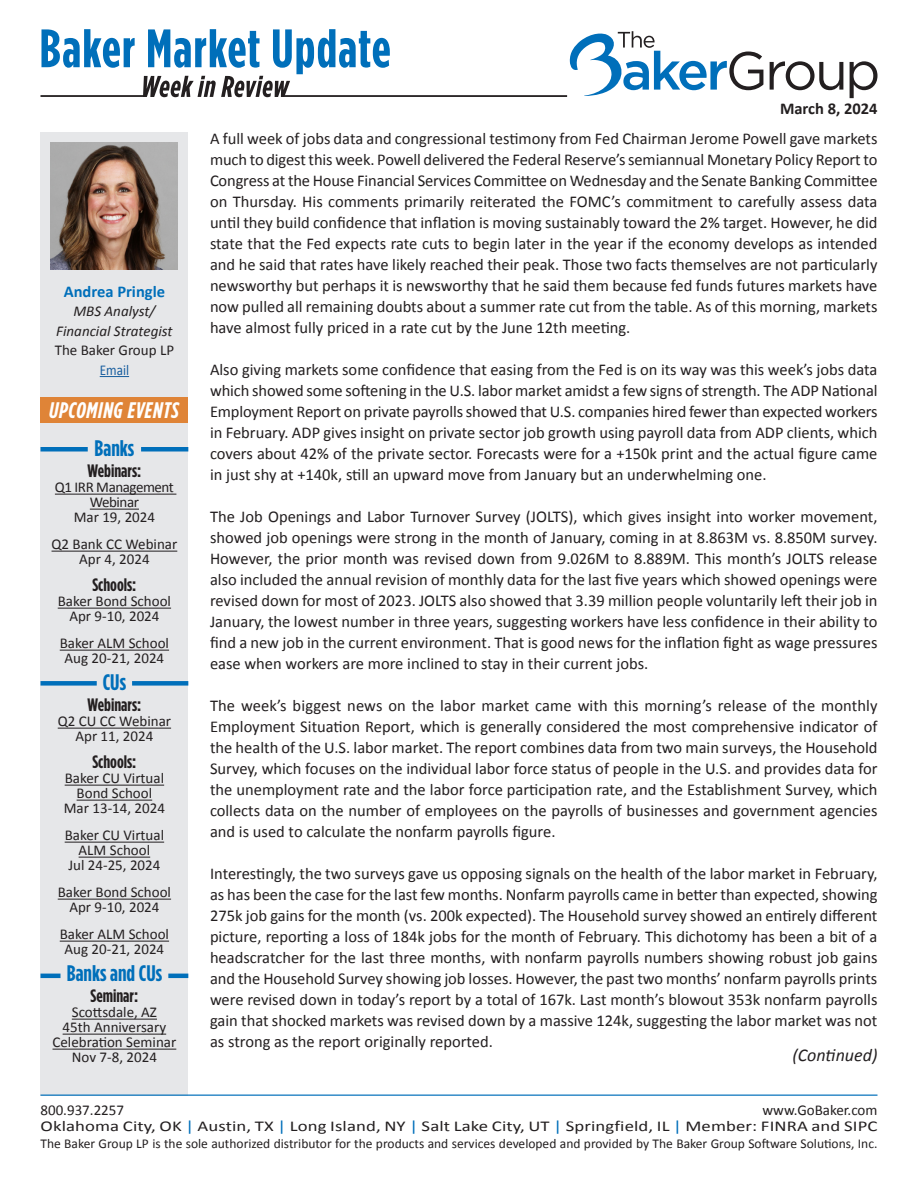
<style>
.page{position:relative;width:918px;height:1188px;background:#fff}
.page>*{position:absolute;margin:0;border:0;box-sizing:border-box;transform-origin:0 0}
.Sidebar-Subhead{font:700 22.5px "Gotham Condensed";color:#006fba}
.Body_Copy{font:italic 700 22.5px "Gotham Condensed";letter-spacing:.03em;color:#fff}
.Sidebar-Subhead-2{font:700 18px "Gotham Condensed";color:#231f20}
.Source{font:italic 18px "Calibri";color:#231f20}
.Body_Copy-2{font:16.5px/21px "Calibri";color:#231f20;text-align:justify}
.Name{font:700 16.5px "Calibri";color:#006fba}
.t1{font:700 16.5px "Calibri";color:#231f20}
.Body_Copy-3{font:15px/15px "Calibri";color:#231f20;text-align:center}
.Sidebar-Subhead-3{font:15px "Calibri";color:#231f20}
.t2{font:italic 15px "Calibri";color:#231f20}
.Body_Copy-4{font:15px/15px "Calibri";letter-spacing:-.03em;color:#231f20;text-align:center}
.Company{font:15px "Calibri";color:#231f20}
.Email-Web_Links{font:15px "Calibri";color:#175d9e;scale:.88 1}
.t3{font:13.5px "Calibri";color:#231f20}
.s1{color:#006fba}
</style>
<div class="page">
<div style="left:40px;top:132px;width:148px;height:963px;background:#e6e7e9"></div>
<hr style="left:40px;top:1095px;width:838px;height:1px;background:#006fba">
<svg style="left:770px;top:61px;width:73px;height:29px"></svg>
<svg style="left:850px;top:61px;width:28px;height:37px"></svg>
<svg style="left:569px;top:31px;width:194px;height:65px"></svg>
<svg style="left:41px;top:29px;width:349px;height:68px"></svg>
<hr style="left:40px;top:95px;width:105px;height:2px;background:#231f20">
<hr style="left:283px;top:95px;width:284px;height:2px;background:#231f20">
<div style="left:40px;top:397px;width:148px;height:26px;background:#df8437"></div>
<hr style="left:55px;top:494px;width:121px;height:1px;background:#231f20">
<hr style="left:90px;top:509px;width:49px;height:1px;background:#231f20">
<hr style="left:52px;top:551px;width:125px;height:1px;background:#231f20">
<hr style="left:58px;top:608px;width:113px;height:1px;background:#231f20">
<hr style="left:60px;top:650px;width:109px;height:1px;background:#231f20">
<hr style="left:58px;top:728px;width:113px;height:1px;background:#231f20">
<hr style="left:65px;top:785px;width:99px;height:1px;background:#231f20">
<hr style="left:77px;top:800px;width:75px;height:1px;background:#231f20">
<hr style="left:65px;top:842px;width:99px;height:1px;background:#231f20">
<hr style="left:79px;top:857px;width:71px;height:1px;background:#231f20">
<hr style="left:58px;top:899px;width:113px;height:1px;background:#231f20">
<hr style="left:60px;top:941px;width:109px;height:1px;background:#231f20">
<hr style="left:72px;top:1019px;width:85px;height:1px;background:#231f20">
<hr style="left:63px;top:1034px;width:103px;height:1px;background:#231f20">
<hr style="left:53px;top:1049px;width:123px;height:1px;background:#231f20">
<svg style="left:100px;top:376px;width:29px;height:1px"></svg>
<img style="left:51px;top:142px;width:127px;height:127px">
<hr style="left:40px;top:974px;width:20px;height:4px;background:#006fba">
<hr style="left:168px;top:974px;width:20px;height:4px;background:#006fba">
<div style="left:40px;top:447px;width:48px;height:5px;background:#006fba"></div>
<div style="left:141px;top:447px;width:47px;height:5px;background:#006fba"></div>
<div style="left:40px;top:681px;width:57px;height:5px;background:#006fba"></div>
<div style="left:132px;top:681px;width:56px;height:5px;background:#006fba"></div>
<p class="t1" style="left:780px;top:98px;width:99px">March 8, 2024</p>
<p class="Body_Copy-2" style="left:210px;top:128px;width:669px">A full week of jobs data and congressional testimony from Fed Chairman Jerome Powell gave markets much to digest this week. Powell delivered the Federal Reserve’s semiannual Monetary Policy Report to Congress at the House Financial Services Committee on Wednesday and the Senate Banking Committee on Thursday. His comments primarily reiterated the FOMC’s commitment to carefully assess data until they build confidence that inflation is moving sustainably toward the 2% target. However, he did state that the Fed expects rate cuts to begin later in the year if the economy develops as intended and he said that rates have likely reached their peak. Those two facts themselves are not particularly newsworthy but perhaps it is newsworthy that he said them because fed funds futures markets have now pulled all remaining doubts about a summer rate cut from the table. As of this morning, markets have almost fully priced in a rate cut by the June 12th meeting.</p>
<p class="Body_Copy-2" style="left:210px;top:359px;width:669px">Also giving markets some confidence that easing from the Fed is on its way was this week’s jobs data which showed some softening in the U.S. labor market amidst a few signs of strength. The ADP National Employment Report on private payrolls showed that U.S. companies hired fewer than expected workers in February. ADP gives insight on private sector job growth using payroll data from ADP clients, which covers about 42% of the private sector. Forecasts were for a +150k print and the actual figure came in just shy at +140k, still an upward move from January but an underwhelming one.</p>
<p class="Body_Copy-2" style="left:210px;top:506px;width:669px">The Job Openings and Labor Turnover Survey (JOLTS), which gives insight into worker movement, showed job openings were strong in the month of January, coming in at 8.863M vs. 8.850M survey.<br>However, the prior month was revised down from 9.026M to 8.889M. This month’s JOLTS release also included the annual revision of monthly data for the last five years which showed openings were revised down for most of 2023. JOLTS also showed that 3.39 million people voluntarily left their job in January, the lowest number in three years, suggesting workers have less confidence in their ability to find a new job in the current environment. That is good news for the inflation fight as wage pressures ease when workers are more inclined to stay in their current jobs.</p>
<p class="Body_Copy-2" style="left:210px;top:695px;width:669px">The week’s biggest news on the labor market came with this morning’s release of the monthly Employment Situation Report, which is generally considered the most comprehensive indicator of the health of the U.S. labor market. The report combines data from two main surveys, the Household Survey, which focuses on the individual labor force status of people in the U.S. and provides data for the unemployment rate and the labor force participation rate, and the Establishment Survey, which collects data on the number of employees on the payrolls of businesses and government agencies and is used to calculate the nonfarm payrolls figure.</p>
<p class="Body_Copy-2" style="left:210px;top:863px;width:669px">Interestingly, the two surveys gave us opposing signals on the health of the labor market in February, as has been the case for the last few months. Nonfarm payrolls came in better than expected, showing 275k job gains for the month (vs. 200k expected). The Household survey showed an entirely different picture, reporting a loss of 184k jobs for the month of February. This dichotomy has been a bit of a headscratcher for the last three months, with nonfarm payrolls numbers showing robust job gains and the Household Survey showing job losses. However, the past two months’ nonfarm payrolls prints were revised down in today’s report by a total of 167k. Last month’s blowout 353k nonfarm payrolls gain that shocked markets was revised down by a massive 124k, suggesting the labor market was not as strong as the report originally reported.</p>
<p class="Name" style="left:64px;top:281px;width:103px">Andrea Pringle</p>
<p class="t2" style="left:73px;top:302px;width:83px">MBS Analyst/</p>
<p class="t2" style="left:56px;top:322px;width:118px">Financial Strategist</p>
<p class="Company" style="left:55px;top:341px;width:121px">The Baker Group LP</p>
<p class="Email-Web_Links" style="left:100px;top:361px;width:35px">Email</p>
<p class="Body_Copy" style="left:49px;top:397px;width:131px">UPCOMING EVENTS</p>
<p class="Sidebar-Subhead" style="left:94px;top:435px;width:41px">Banks</p>
<p class="Sidebar-Subhead-2" style="left:88px;top:461px;width:55px">Webinars:</p>
<p class="Body_Copy-4" style="left:55px;top:479px;width:121px">Q1 IRR Management<br>Webinar</p>
<p class="Body_Copy-3" style="left:74px;top:509px;width:83px">Mar 19, 2024</p>
<p class="Body_Copy-3" style="left:52px;top:536px;width:127px">Q2 Bank CC Webinar</p>
<p class="Sidebar-Subhead-3" style="left:79px;top:550px;width:72px">Apr 4, 2024</p>
<p class="Sidebar-Subhead-2" style="left:92px;top:575px;width:45px">Schools:</p>
<p class="Body_Copy-3" style="left:58px;top:593px;width:115px">Baker Bond School</p>
<p class="Body_Copy-3" style="left:69px;top:608px;width:92px">Apr 9-10, 2024</p>
<p class="Body_Copy-3" style="left:60px;top:635px;width:111px">Baker ALM School</p>
<p class="Body_Copy-3" style="left:65px;top:650px;width:101px">Aug 20-21, 2024</p>
<p class="Sidebar-Subhead" style="left:103px;top:669px;width:25px">CUs</p>
<p class="Sidebar-Subhead-2" style="left:88px;top:695px;width:55px">Webinars:</p>
<p class="Body_Copy-3" style="left:58px;top:713px;width:115px">Q2 CU CC Webinar</p>
<p class="Body_Copy-3" style="left:75px;top:728px;width:79px">Apr 11, 2024</p>
<p class="Sidebar-Subhead-2" style="left:92px;top:752px;width:45px">Schools:</p>
<p class="Body_Copy-3" style="left:65px;top:770px;width:101px">Baker CU Virtual<br>Bond School</p>
<p class="Body_Copy-3" style="left:64px;top:800px;width:103px">Mar 13-14, 2024</p>
<p class="Body_Copy-3" style="left:65px;top:827px;width:101px">Baker CU Virtual<br>ALM School</p>
<p class="Body_Copy-3" style="left:68px;top:857px;width:94px">Jul 24-25, 2024</p>
<p class="Body_Copy-3" style="left:58px;top:884px;width:115px">Baker Bond School</p>
<p class="Body_Copy-3" style="left:69px;top:899px;width:92px">Apr 9-10, 2024</p>
<p class="Body_Copy-3" style="left:60px;top:926px;width:111px">Baker ALM School</p>
<p class="Body_Copy-3" style="left:65px;top:941px;width:101px">Aug 20-21, 2024</p>
<p class="Sidebar-Subhead" style="left:67px;top:960px;width:97px">Banks and CUs</p>
<p class="Sidebar-Subhead-2" style="left:91px;top:986px;width:49px">Seminar:</p>
<p class="Sidebar-Subhead-3" style="left:72px;top:1003px;width:87px">Scottsdale, AZ</p>
<p class="Sidebar-Subhead-3" style="left:63px;top:1018px;width:105px">45th Anniversary</p>
<p class="Body_Copy-3" style="left:53px;top:1034px;width:125px">Celebration Seminar</p>
<p class="Body_Copy-3" style="left:72px;top:1049px;width:87px">Nov 7-8, 2024</p>
<p class="Source" style="left:792px;top:1043px;width:87px">(Continued)</p>
<p class="Body_Copy-3" style="left:40px;top:1101px;width:838px;line-height:16.5px;text-align:right">www.GoBaker.com<br>Oklahoma City, OK <span class="s1">|</span> Austin, TX <span class="s1">|</span> Long Island, NY <span class="s1">|</span> Salt Lake City, UT <span class="s1">|</span> Springfield, IL <span class="s1">|</span> Member: FINRA and SIPC</p>
<p class="t3" style="left:40px;top:1135px;width:838px">The Baker Group LP is the sole authorized distributor for the products and services developed and provided by The Baker Group Software Solutions, Inc.</p>
<p class="Body_Copy-3" style="left:40px;top:1101px;width:85px">800.937.2257</p>
</div>
